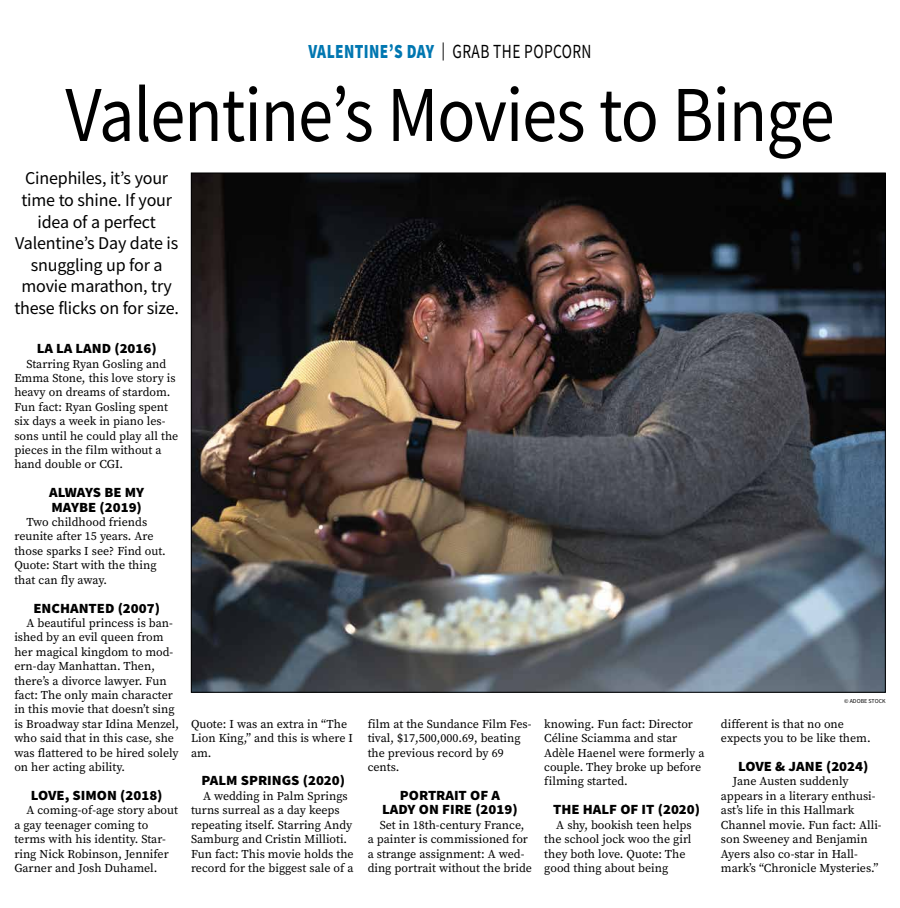
<style>
.page{position:relative;width:900px;height:908px;background:#fff}
.page>*{position:absolute;margin:0;border:0;box-sizing:border-box;transform-origin:0 0}
.t1{font:79.2px "Source Sans Pro";letter-spacing:-.015em;color:#000;scale:.89 1}
.t2{font:900 20px "Source Sans Pro";letter-spacing:.025em;color:#0077b1;scale:.77 1}
.t3{font:18px/21.6px "Source Sans Pro";letter-spacing:-.01em;color:#000;text-align:center}
.t4{font:900 14px/14.4px "Source Sans Pro";color:#000;scale:1.05 1}
.t5{font:12px/14.4px "Source Serif Pro";color:#000}
.t6{font:6px "Source Sans Pro";color:#000}
.s1{font-weight:400;font-size:18px;color:#000}
.s2{font-weight:400;color:#000}
</style>
<div class="page">
<img style="left:193px;top:175px;width:691px;height:515px">
<h2 class="t2" style="left:308px;top:38px;width:369px">VALENTINE’S DAY <span class="s1">|</span> <span class="s2">GRAB THE POPCORN</span></h2>
<h1 class="t1" style="left:65px;top:64px;width:866px">Valentine’s Movies to Binge</h1>
<h3 class="t3" style="left:14px;top:167px;width:166px">Cinephiles, it’s your time to shine. If your idea of a perfect<br>Valentine’s Day date is snuggling up for a movie marathon, try these flicks on for size.</h3>
<p class="t4" style="left:37px;top:341px;width:116px">LA LA LAND (2016)</p>
<p class="t5" style="left:14px;top:356px;width:165px;text-indent:12px">Starring Ryan Gosling and<br>Emma Stone, this love story is heavy on dreams of stardom.<br>Fun fact: Ryan Gosling spent six days a week in piano les&shy;sons until he could play all the pieces in the film without a hand double or CGI.</p>
<p class="t4" style="left:49px;top:485px;width:92px">ALWAYS BE MY<br>MAYBE (2019)</p>
<p class="t5" style="left:14px;top:514px;width:153px;text-indent:12px">Two childhood friends reunite after 15 years. Are those sparks I see? Find out.<br>Quote: Start with the thing that can fly away.</p>
<p class="t4" style="left:33px;top:600px;width:122px">ENCHANTED (2007)</p>
<p class="t5" style="left:14px;top:615px;width:166px;text-indent:12px">A beautiful princess is ban&shy;ished by an evil queen from her magical kingdom to mod&shy;ern-day Manhattan. Then, there’s a divorce lawyer. Fun fact: The only main character in this movie that doesn’t sing is Broadway star Idina Menzel, who said that in this case, she was flattered to be hired solely on her acting ability.</p>
<p class="t4" style="left:31px;top:787px;width:127px">LOVE, SIMON (2018)</p>
<p class="t5" style="left:14px;top:802px;width:165px;text-indent:12px">A coming-of-age story about a gay teenager coming to terms with his identity. Star&shy;ring Nick Robinson, Jennifer<br>Garner and Josh Duhamel.</p>
<p class="t5" style="left:191px;top:716px;width:164px">Quote: I was an extra in “The<br>Lion King,” and this is where I am.</p>
<p class="t4" style="left:202px;top:773px;width:138px">PALM SPRINGS (2020)</p>
<p class="t5" style="left:191px;top:788px;width:164px;text-indent:12px">A wedding in Palm Springs turns surreal as a day keeps repeating itself. Starring Andy<br>Samburg and Cristin Millioti.<br>Fun fact: This movie holds the record for the biggest sale of a</p>
<p class="t5" style="left:368px;top:716px;width:165px">film at the Sundance Film Fes&shy;tival, $17,500,000.69, beating the previous record by 69 cents.</p>
<p class="t4" style="left:382px;top:787px;width:130px;text-align:center">PORTRAIT OF A<br>LADY ON FIRE (2019)</p>
<p class="t5" style="left:368px;top:817px;width:166px;text-indent:12px">Set in 18th-century France, a painter is commissioned for a strange assignment: A wed&shy;ding portrait without the bride</p>
<p class="t5" style="left:544px;top:716px;width:162px">knowing. Fun fact: Director<br>Céline Sciamma and star<br>Adèle Haenel were formerly a couple. They broke up before filming started.</p>
<p class="t4" style="left:553px;top:802px;width:142px">THE HALF OF IT (2020)</p>
<p class="t5" style="left:544px;top:817px;width:149px;text-indent:12px">A shy, bookish teen helps the school jock woo the girl they both love. Quote: The good thing about being</p>
<p class="t6" style="left:844px;top:697px;width:43px">© ADOBE STOCK</p>
<p class="t5" style="left:721px;top:716px;width:151px">different is that no one expects you to be like them.</p>
<p class="t4" style="left:738px;top:758px;width:126px">LOVE &amp; JANE (2024)</p>
<p class="t5" style="left:721px;top:774px;width:162px;text-indent:12px">Jane Austen suddenly appears in a literary enthusi&shy;ast’s life in this Hallmark<br>Channel movie. Fun fact: Alli&shy;son Sweeney and Benjamin<br>Ayers also co-star in Hall&shy;mark’s “Chronicle Mysteries.”</p>
</div>
